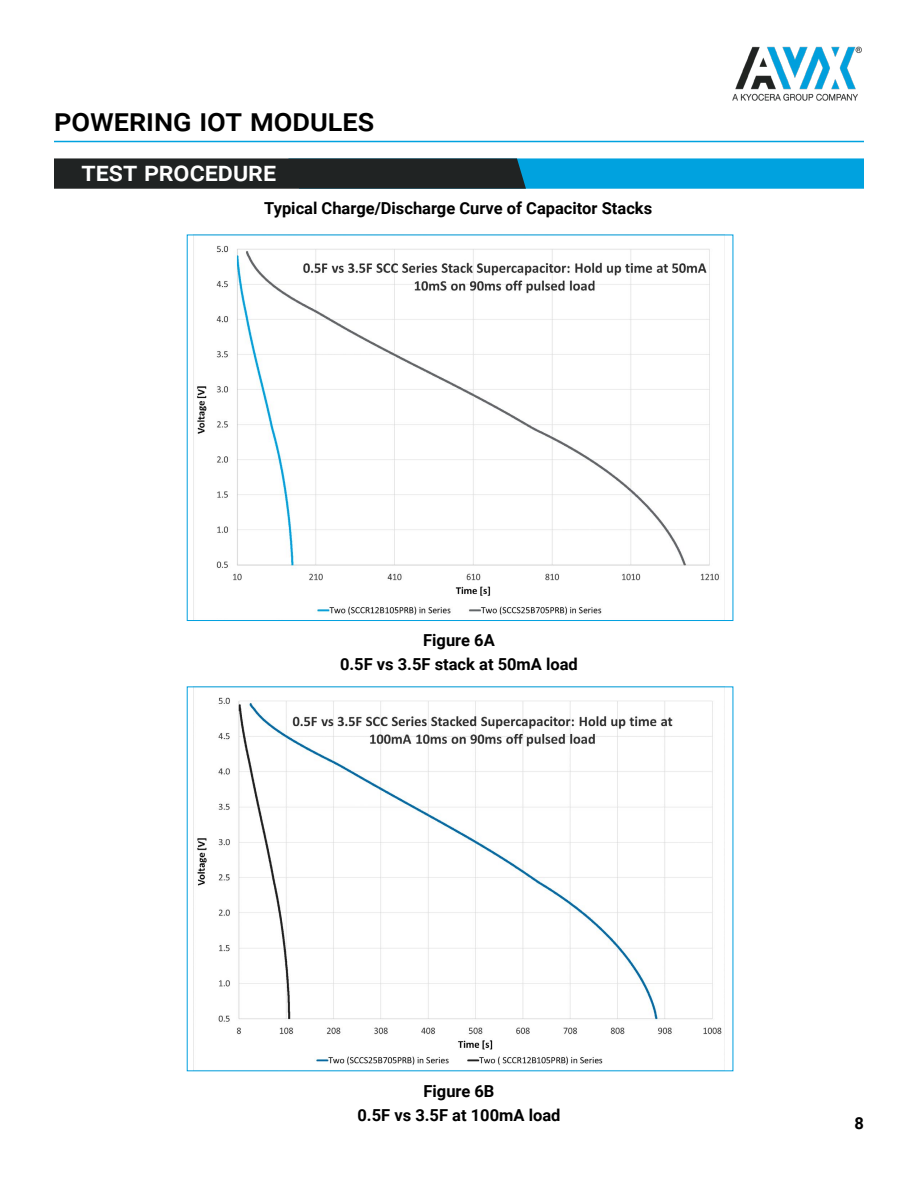
<style>
.page{position:relative;width:918px;height:1188px;background:#fff}
.page>*{position:absolute;margin:0;border:0;box-sizing:border-box;transform-origin:0 0}
.t1{font:500 31.5px "Roboto";color:#000}
.t2{font:500 27px "Roboto";color:#fff}
.t3{font:700 16.5px/23.9px "Roboto";color:#000;text-align:center}
</style>
<div class="page">
<svg style="left:54px;top:158px;width:810px;height:31px;background:#175b75"></svg>
<img style="left:197px;top:237px;width:528px;height:382px">
<img style="left:193px;top:688px;width:532px;height:381px">
<hr style="left:54px;top:141px;width:810px;height:1px;background:#00a2df">
<img style="left:732px;top:46px;width:130px;height:55px">
<h1 class="t1" style="left:54px;top:97px;width:322px">powering iot modules</h1>
<h2 class="t2" style="left:81px;top:153px;width:196px">test procedure</h2>
<p class="t3" style="left:264px;top:196px;width:390px">Typical Charge/Discharge Curve of Capacitor Stacks</p>
<p class="t3" style="left:340px;top:628px;width:239px">Figure 6A<br>0.5F vs 3.5F stack at 50mA load</p>
<p class="t3" style="left:358px;top:1079px;width:204px">Figure 6B<br>0.5F vs 3.5F at 100mA load</p>
<p class="t3" style="left:855px;top:1111px;width:11px">8</p>
</div>
